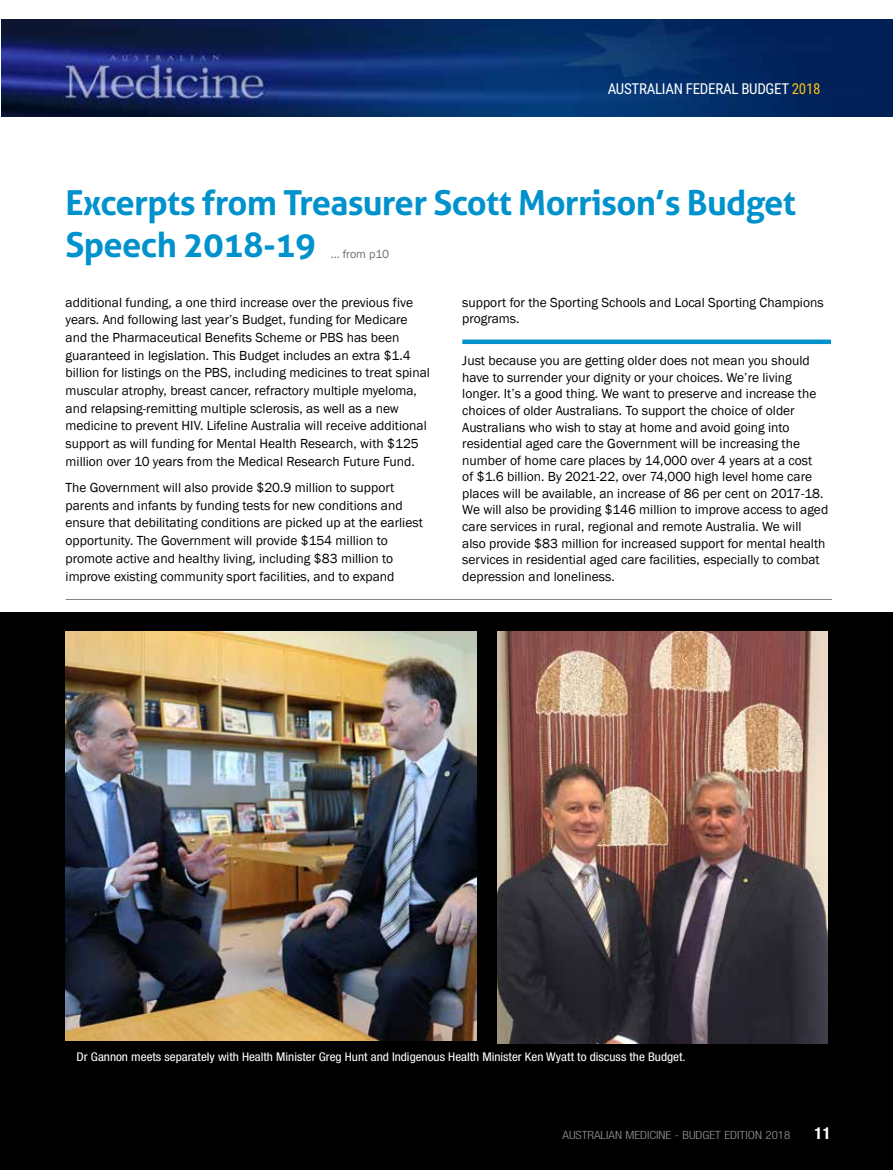
<style>
.page{position:relative;width:893px;height:1170px;background:#fff}
.page>*{position:absolute;margin:0;border:0;box-sizing:border-box;transform-origin:0 0}
.t1{font:700 34.5px/42px "Aller";letter-spacing:-.02em;color:#0092cc}
.t2{font:700 condensed 16.5px "Helvetica Neue";color:#fff}
.t3{font:15px "Roboto Condensed";letter-spacing:-.02em;color:#fff}
.t4{font:13.5px/16.5px "Franklin Gothic";color:#000}
.t5{font:condensed 12px "Helvetica Neue";color:#fff;scale:1.1 1}
.t6{font:12px "Franklin Gothic";color:#6d6e71}
.t7{font:300 condensed 11.25px "Helvetica Neue";color:#939598;scale:1.15 1}
.s1{color:#fbbf13}
</style>
<div class="page">
<div style="left:0;top:612px;width:893px;height:557px;background:#000"></div>
<div style="left:462px;top:339px;width:369px;height:5px;background:#0092cc"></div>
<img style="left:2px;top:20px;width:891px;height:96px">
<hr style="left:66px;top:599px;width:766px;height:1px;background:#808285">
<img style="left:498px;top:632px;width:329px;height:412px">
<img style="left:66px;top:632px;width:410px;height:408px">
<p class="t3" style="left:608px;top:78px;width:214px">AUSTRALIAN FEDERAL BUDGET <span class="s1">2018</span></p>
<h1 class="t1" style="left:66px;top:181px;width:732px">Excerpts from Treasurer Scott Morrison’s Budget<br>Speech 2018-19</h1>
<p class="t4" style="left:66px;top:293px;width:366px;line-height:17.7px">additional funding, a one third increase over the previous five years. And following last year’s Budget, funding for Medicare and the Pharmaceutical Benefits Scheme or PBS has been guaranteed in legislation. This Budget includes an extra $1.4 billion for listings on the PBS, including medicines to treat spinal muscular atrophy, breast cancer, refractory multiple myeloma, and relapsing-remitting multiple sclerosis, as well as a new medicine to prevent HIV. Lifeline Australia will receive additional support as will funding for Mental Health Research, with $125 million over 10 years from the Medical Research Future Fund.</p>
<p class="t4" style="left:66px;top:478px;width:359px;line-height:17.9px">The Government will also provide $20.9 million to support parents and infants by funding tests for new conditions and ensure that debilitating conditions are picked up at the earliest opportunity. The Government will provide $154 million to promote active and healthy living, including $83 million to improve existing community sport facilities, and to expand</p>
<p class="t6" style="left:331px;top:246px;width:60px">... from p10</p>
<p class="t4" style="left:462px;top:294px;width:363px">support for the Sporting Schools and Local Sporting Champions programs.</p>
<p class="t4" style="left:462px;top:353px;width:367px">Just because you are getting older does not mean you should have to surrender your dignity or your choices. We’re living longer. It’s a good thing. We want to preserve and increase the choices of older Australians. To support the choice of older Australians who wish to stay at home and avoid going into residential aged care the Government will be increasing the number of home care places by 14,000 over 4 years at a cost<br>of $1.6 billion. By 2021-22, over 74,000 high level home care places will be available, an increase of 86 per cent on 2017-18.<br>We will also be providing $146 million to improve access to aged care services in rural, regional and remote Australia. We will also provide $83 million for increased support for mental health services in residential aged care facilities, especially to combat depression and loneliness.</p>
<p class="t5" style="left:77px;top:1049px;width:555px">Dr Gannon meets separately with Health Minister Greg Hunt and Indigenous Health Minister Ken Wyatt to discuss the Budget.</p>
<p class="t7" style="left:563px;top:1128px;width:200px">AUSTRALIAN MEDICINE - BUDGET EDITION 2018</p>
<p class="t2" style="left:814px;top:1122px;width:18px">11</p>
</div>
